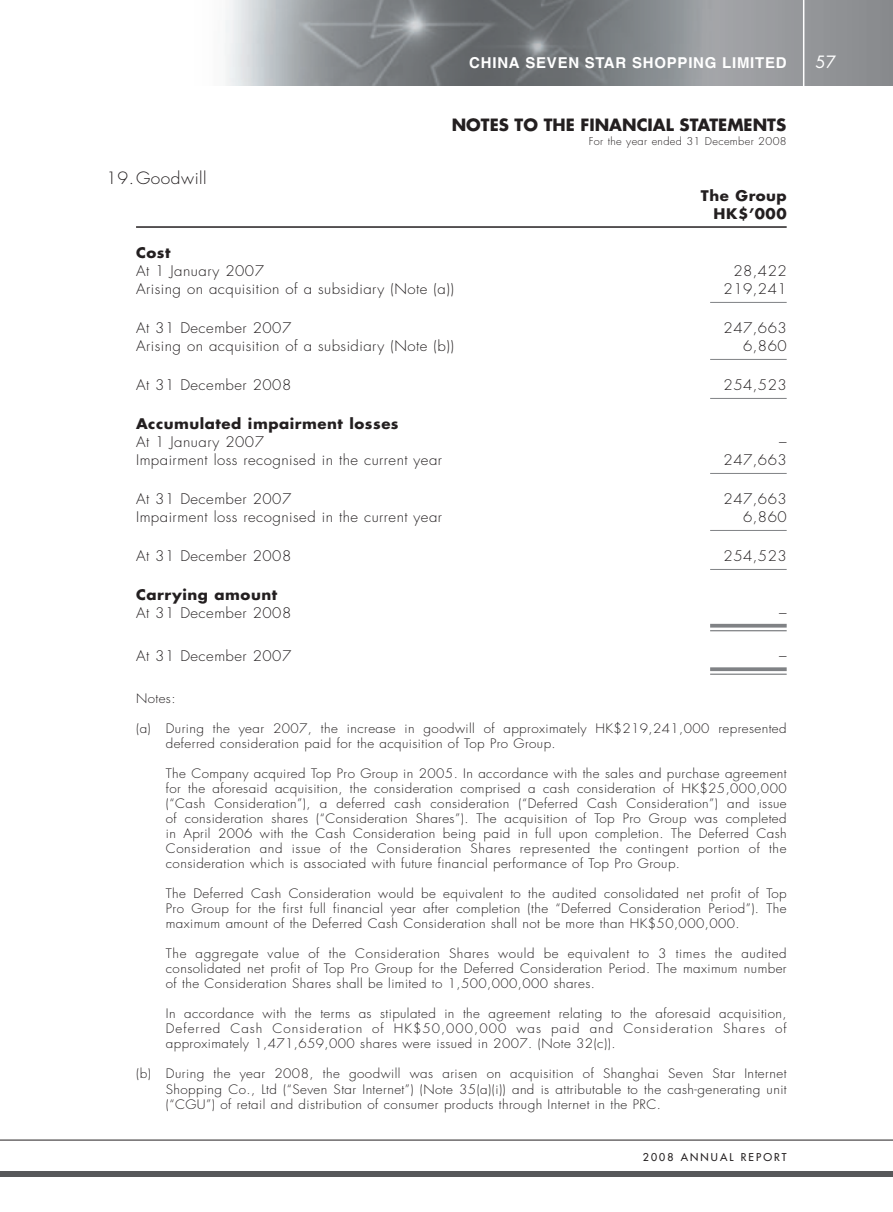
<style>
.page{position:relative;width:893px;height:1212px;background:#fff}
.page>*{position:absolute;margin:0;border:0;box-sizing:border-box;transform-origin:0 0}
.t1{font:700 16.5px "Futura Std";color:#231f20}
.t2{font:300 16.5px "Futura Std";letter-spacing:.03em;color:#231f20;scale:1.05 1}
.t3{font:16.5px "Futura Std";color:#fff}
.t4{font:700 15px "Helvetica LT Std";letter-spacing:.05em;color:#fff}
.t5{font:300 14.25px "Futura Std";letter-spacing:.03em;color:#231f20;scale:1.05 1}
.t6{font:700 14.25px/18px "Futura Std";letter-spacing:.035em;color:#231f20;text-align:right;scale:1.05 1}
.t7{font:300 12.75px/15px "Futura Std";letter-spacing:.03em;color:#231f20;text-align:justify;scale:1.05 1}
.t8{font:300 10.5px "Futura Std";letter-spacing:.03em;color:#231f20;scale:1.05 1}
.t9{font:500 10.5px "Futura Std";letter-spacing:.2em;color:#231f20}
</style>
<div class="page">
<img style="left:225px;top:0;width:668px;height:85px">
<hr style="left:0;top:1140px;width:893px;height:1px;background:#231f20">
<hr style="left:803px;top:0;width:1px;height:91px;background:#fff">
<div style="left:0;top:1171px;width:893px;height:5px;background:#57585a"></div>
<hr style="left:136px;top:226px;width:651px;height:2px;background:#231f20">
<hr style="left:710px;top:302px;width:77px;height:1px;background:#808285">
<hr style="left:710px;top:359px;width:77px;height:1px;background:#808285">
<hr style="left:710px;top:398px;width:77px;height:1px;background:#808285">
<hr style="left:710px;top:473px;width:77px;height:1px;background:#808285">
<hr style="left:710px;top:530px;width:77px;height:1px;background:#808285">
<hr style="left:710px;top:569px;width:77px;height:1px;background:#808285">
<hr style="left:710px;top:624px;width:77px;height:3px;background:#808285">
<hr style="left:710px;top:630px;width:77px;height:1px;background:#808285">
<svg style="left:710px;top:667px;width:77px;height:4px"></svg>
<hr style="left:710px;top:673px;width:77px;height:2px;background:#808285">
<p class="t4" style="left:469px;top:54px;width:319px">CHINA SEVEN STAR SHOPPING LIMITED</p>
<p class="t3" style="left:815px;top:52px;width:22px">57</p>
<p class="t1" style="left:452px;top:115px;width:336px">NOTES TO THE FINANCIAL STATEMENTS</p>
<p class="t2" style="left:106px;top:168px;width:97px">19. Goodwill</p>
<p class="t8" style="left:589px;top:135px;width:190px">For the year ended 31 December 2008</p>
<p class="t6" style="left:701px;top:188px;width:83px">The Group<br>HK$’000</p>
<p class="t6" style="left:136px;top:245px;width:34px">Cost</p>
<p class="t5" style="left:136px;top:262px;width:123px">At 1 January 2007</p>
<p class="t5" style="left:733px;top:262px;width:52px">28,422</p>
<p class="t5" style="left:136px;top:280px;width:304px">Arising on acquisition of a subsidiary (Note (a))</p>
<p class="t5" style="left:724px;top:280px;width:62px">219,241</p>
<p class="t5" style="left:136px;top:319px;width:149px">At 31 December 2007</p>
<p class="t5" style="left:724px;top:319px;width:62px">247,663</p>
<p class="t5" style="left:136px;top:337px;width:304px">Arising on acquisition of a subsidiary (Note (b))</p>
<p class="t5" style="left:743px;top:337px;width:43px">6,860</p>
<p class="t5" style="left:136px;top:376px;width:149px">At 31 December 2008</p>
<p class="t5" style="left:724px;top:376px;width:62px">254,523</p>
<p class="t6" style="left:136px;top:416px;width:252px">Accumulated impairment losses</p>
<p class="t5" style="left:136px;top:433px;width:123px">At 1 January 2007</p>
<p class="t5" style="left:779px;top:433px;width:9px">–</p>
<p class="t5" style="left:136px;top:451px;width:293px">Impairment loss recognised in the current year</p>
<p class="t5" style="left:724px;top:451px;width:62px">247,663</p>
<p class="t5" style="left:136px;top:490px;width:149px">At 31 December 2007</p>
<p class="t5" style="left:724px;top:490px;width:62px">247,663</p>
<p class="t5" style="left:136px;top:508px;width:293px">Impairment loss recognised in the current year</p>
<p class="t5" style="left:743px;top:508px;width:43px">6,860</p>
<p class="t5" style="left:136px;top:547px;width:149px">At 31 December 2008</p>
<p class="t5" style="left:724px;top:547px;width:62px">254,523</p>
<p class="t6" style="left:136px;top:587px;width:136px">Carrying amount</p>
<p class="t5" style="left:136px;top:604px;width:149px">At 31 December 2008</p>
<p class="t5" style="left:779px;top:604px;width:9px">–</p>
<p class="t5" style="left:136px;top:648px;width:149px">At 31 December 2007</p>
<p class="t5" style="left:779px;top:648px;width:9px">–</p>
<p class="t7" style="left:136px;top:693px;width:39px">Notes:</p>
<p class="t7" style="left:166px;top:723px;width:593px;text-indent:-30px">(a) During the year 2007, the increase in goodwill of approximately HK$219,241,000 represented deferred consideration paid for the acquisition of Top Pro Group.</p>
<p class="t7" style="left:166px;top:768px;width:593px">The Company acquired Top Pro Group in 2005. In accordance with the sales and purchase agreement for the aforesaid acquisition, the consideration comprised a cash consideration of HK$25,000,000 (“Cash Consideration”), a deferred cash consideration (“Deferred Cash Consideration”) and issue of consideration shares (“Consideration Shares”). The acquisition of Top Pro Group was completed in April 2006 with the Cash Consideration being paid in full upon completion. The Deferred Cash Consideration and issue of the Consideration Shares represented the contingent portion of the consideration which is associated with future financial performance of Top Pro Group.</p>
<p class="t7" style="left:166px;top:888px;width:593px">The Deferred Cash Consideration would be equivalent to the audited consolidated net profit of Top Pro Group for the first full financial year after completion (the “Deferred Consideration Period”). The maximum amount of the Deferred Cash Consideration shall not be more than HK$50,000,000.</p>
<p class="t7" style="left:166px;top:948px;width:593px">The aggregate value of the Consideration Shares would be equivalent to 3 times the audited consolidated net profit of Top Pro Group for the Deferred Consideration Period. The maximum number of the Consideration Shares shall be limited to 1,500,000,000 shares.</p>
<p class="t7" style="left:166px;top:1008px;width:593px">In accordance with the terms as stipulated in the agreement relating to the aforesaid acquisition, Deferred Cash Consideration of HK$50,000,000 was paid and Consideration Shares of approximately 1,471,659,000 shares were issued in 2007. (Note 32(c)).</p>
<p class="t7" style="left:166px;top:1068px;width:593px;text-indent:-30px">(b) During the year 2008, the goodwill was arisen on acquisition of Shanghai Seven Star Internet Shopping Co., Ltd (“Seven Star Internet”) (Note 35(a)(i)) and is attributable to the cash-generating unit (“CGU”) of retail and distribution of consumer products through Internet in the PRC.</p>
<p class="t9" style="left:643px;top:1151px;width:145px">2008 ANNUAL REPORT</p>
</div>
